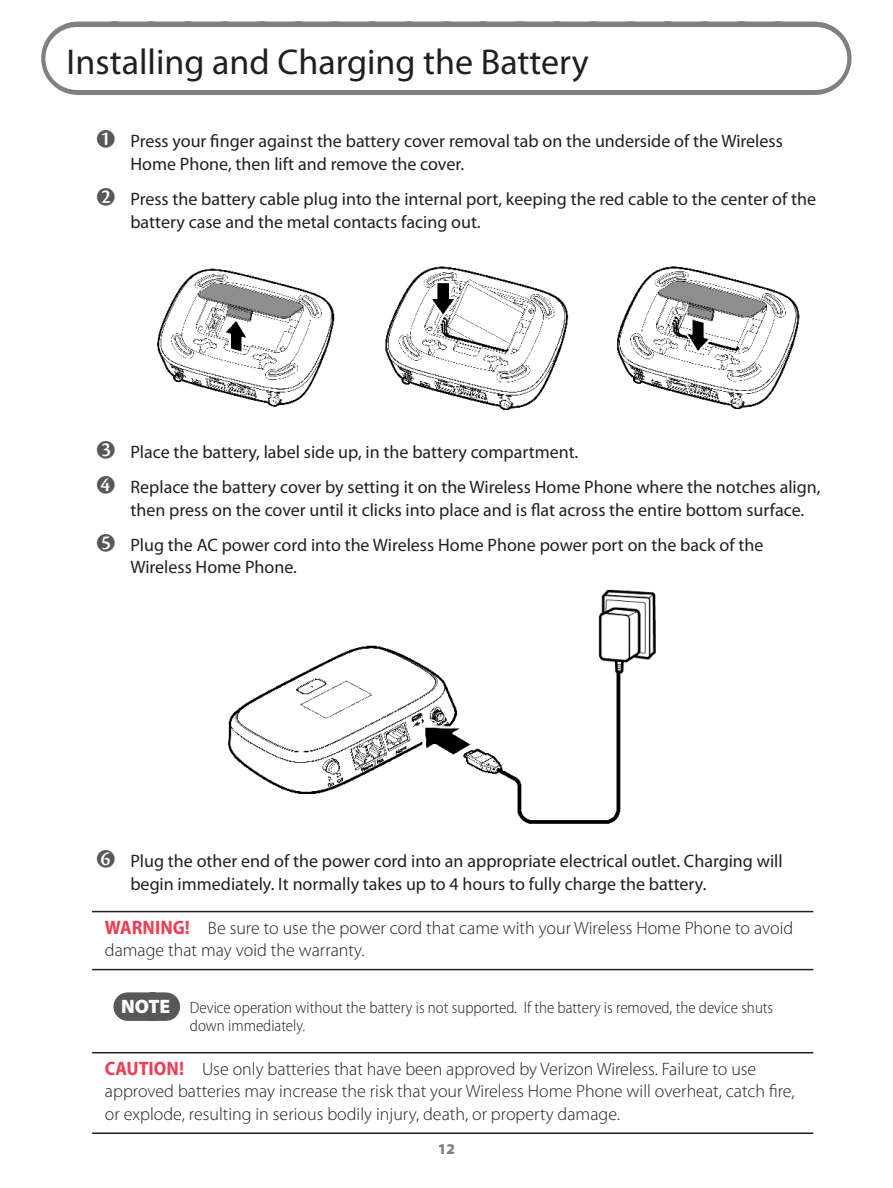
<style>
.page{position:relative;width:893px;height:1188px;background:#fff}
.page>*{position:absolute;margin:0;border:0;box-sizing:border-box;transform-origin:0 0}
.Heading_1{font:36px "Myriad Pro";color:#231f20}
.t1{font:18px/22.5px "Myriad Pro";color:#231f20}
.I-W-C__single_para{font:300 18px/22.5px "Myriad Pro";color:#231f20}
.Important-Warning{font:300 18px/22.5px "Myriad Pro";color:#231f20}
.Note-_single_para{font:300 semi-condensed 16.5px/18.3px "Myriad Pro";color:#231f20}
.t2{font:900 15px "Myriad Pro";color:#808080}
.s1{color:#57585a}
.s2{font-weight:700;font-stretch:semi-condensed;font-size:19.5px;color:#ed3e55}
.s3{font-weight:900;font-stretch:normal;font-size:19.5px;color:#fff}
</style>
<div class="page">
<div style="left:78px;top:22px;width:737px;height:73px;background:#808080"></div>
<svg style="left:78px;top:27px;width:737px;height:63px"></svg>
<hr style="left:92px;top:911px;width:721px;height:1px;background:#231f20">
<hr style="left:92px;top:969px;width:721px;height:1px;background:#231f20">
<svg style="left:128px;top:992px;width:38px;height:29px"></svg>
<hr style="left:92px;top:1052px;width:721px;height:1px;background:#231f20">
<hr style="left:92px;top:1132px;width:721px;height:2px;background:#231f20">
<img style="left:157px;top:268px;width:178px;height:139px">
<img style="left:385px;top:266px;width:184px;height:144px">
<img style="left:617px;top:266px;width:183px;height:143px">
<img style="left:228px;top:589px;width:428px;height:235px">
<p class="Heading_1" style="left:67px;top:39px;width:524px">Installing and Charging the Battery</p>
<p class="t1" style="left:130px;top:130px;width:654px;text-indent:-34px"><span class="s1">➊</span> Press your finger against the battery cover removal tab on the underside of the Wireless<br>Home Phone, then lift and remove the cover.</p>
<p class="t1" style="left:130px;top:187px;width:687px;text-indent:-34px"><span class="s1">➋</span> Press the battery cable plug into the internal port, keeping the red cable to the center of the battery case and the metal contacts facing out.</p>
<p class="t1" style="left:96px;top:440px;width:483px"><span class="s1">➌</span> Place the battery, label side up, in the battery compartment.</p>
<p class="t1" style="left:130px;top:476px;width:692px;text-indent:-34px"><span class="s1">➍</span> Replace the battery cover by setting it on the Wireless Home Phone where the notches align, then press on the cover until it clicks into place and is flat across the entire bottom surface.</p>
<p class="t1" style="left:130px;top:533px;width:634px;text-indent:-34px"><span class="s1">➎</span> Plug the AC power cord into the Wireless Home Phone power port on the back of the<br>Wireless Home Phone.</p>
<p class="t1" style="left:130px;top:850px;width:654px;text-indent:-34px"><span class="s1">➏</span> Plug the other end of the power cord into an appropriate electrical outlet. Charging will begin immediately. It normally takes up to 4 hours to fully charge the battery.</p>
<p class="Important-Warning" style="left:105px;top:917px;width:690px"><span class="s2">WARNING!</span> Be sure to use the power cord that came with your Wireless Home Phone to avoid damage that may void the warranty.</p>
<p class="Note-_single_para" style="left:190px;top:998px;width:585px;text-indent:-69px"><span class="s3">NOTE</span> Device operation without the battery is not supported. If the battery is removed, the device shuts down immediately.</p>
<p class="I-W-C__single_para" style="left:105px;top:1058px;width:691px"><span class="s2">CAUTION!</span> Use only batteries that have been approved by Verizon Wireless. Failure to use approved batteries may increase the risk that your Wireless Home Phone will overheat, catch fire, or explode, resulting in serious bodily injury, death, or property damage.</p>
<p class="t2" style="left:438px;top:1140px;width:19px">12</p>
</div>
